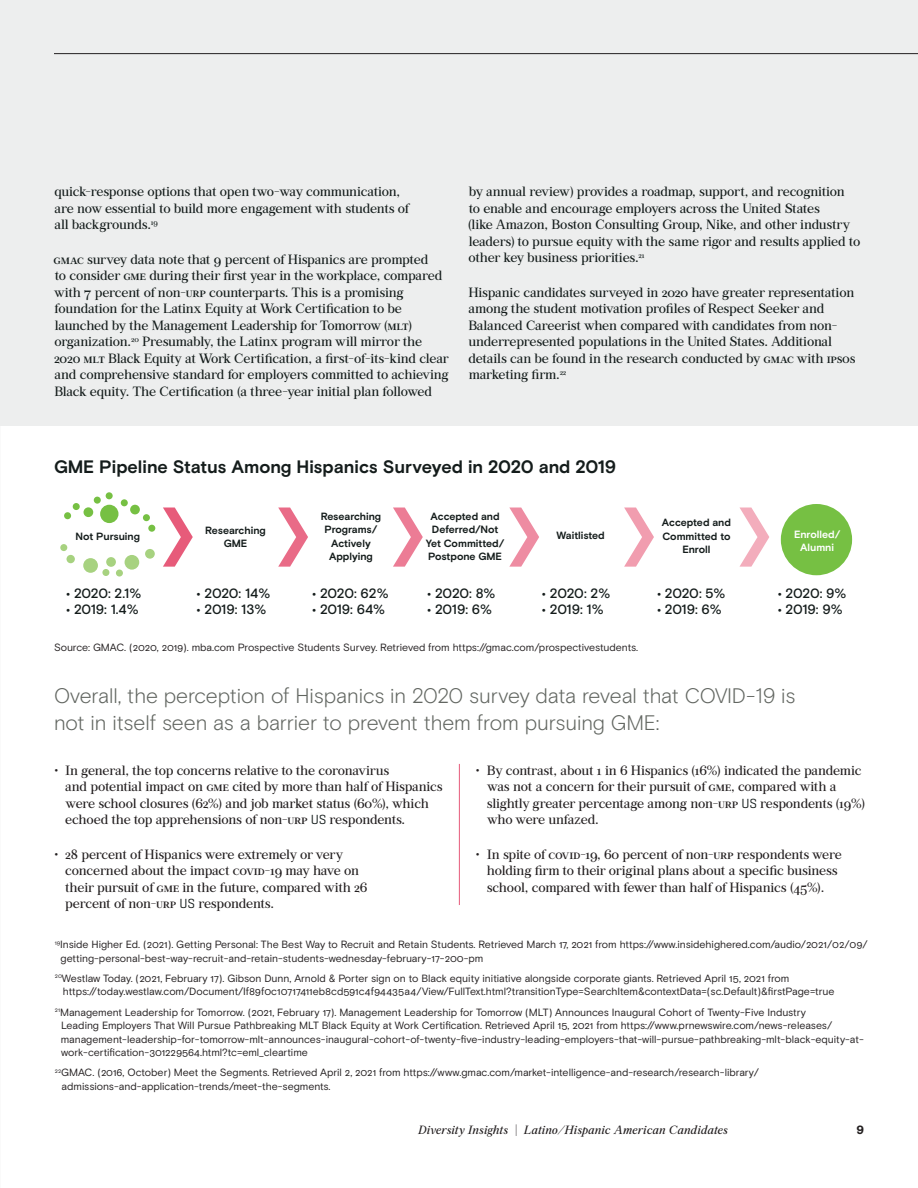
<style>
.page{position:relative;width:918px;height:1188px;background:#fff}
.page>*{position:absolute;margin:0;border:0;box-sizing:border-box;transform-origin:0 0}
.Subhead_B{font:300 21px/27px "Basis Grotesque Pro";letter-spacing:-.005em;color:#626661}
.HEAD_BasisBold_40_4{font:700 18px "Basis Grotesque Pro";letter-spacing:-.005em;color:#141c1b}
.TEXT_ArchiveRoman_9{font:13.5px/16.5px "Archive Pro";letter-spacing:-.02em;color:#141c1b}
.TEXT_ArchiveRoman_9-2{font:13.5px/16.5px "Archive Pro";letter-spacing:-.02em;color:#231f20}
.HEAD_BasisBold_40_4-2{font:500 13.5px "Basis Grotesque Pro";letter-spacing:-.03em;color:#141c1b}
.t1{font:italic 12px "Archive Pro";color:#231f20}
.t2{font:900 12px "Basis Grotesque Pro";color:#231f20}
.TEXT_ArchiveRoman_9-3{font:10.5px/13.5px "Basis Grotesque Pro";letter-spacing:-.005em;color:#231f20}
.HEAD_BasisBold_40_4-3{font:700 10.5px/13.5px "Basis Grotesque Pro";letter-spacing:-.01em;color:#141c1b;text-align:center}
.HEAD_BasisBold_40_4-4{font:700 10.5px/13.5px "Basis Grotesque Pro";color:#fff;text-align:center}
.s1{font-family:"Geogrotesque";color:#141c1b}
.s2{font-style:normal}
</style>
<div class="page">
<div style="left:0;top:0;width:918px;height:426px;background:#edeeee"></div>
<svg style="left:163px;top:508px;width:30px;height:59px"></svg>
<svg style="left:278px;top:508px;width:30px;height:59px"></svg>
<svg style="left:393px;top:508px;width:30px;height:59px"></svg>
<svg style="left:509px;top:508px;width:30px;height:59px"></svg>
<svg style="left:624px;top:508px;width:30px;height:59px"></svg>
<svg style="left:740px;top:508px;width:29px;height:59px"></svg>
<div style="left:781px;top:504px;width:71px;height:71px;background:#76c043;border-radius:50%"></div>
<div style="left:100px;top:505px;width:18px;height:18px;background:#76c043;border-radius:50%"></div>
<div style="left:83px;top:558px;width:15px;height:15px;background:#a7d280;border-radius:50%"></div>
<div style="left:125px;top:555px;width:14px;height:15px;background:#a7d280;border-radius:50%"></div>
<div style="left:130px;top:505px;width:10px;height:9px;background:#76c043;border-radius:50%"></div>
<div style="left:84px;top:507px;width:9px;height:10px;background:#76c043;border-radius:50%"></div>
<div style="left:145px;top:549px;width:10px;height:10px;background:#a7d280;border-radius:50%"></div>
<div style="left:106px;top:557px;width:10px;height:10px;background:#a7d280;border-radius:50%"></div>
<div style="left:94px;top:497px;width:7px;height:7px;background:#76c043;border-radius:50%"></div>
<div style="left:73px;top:503px;width:7px;height:7px;background:#76c043;border-radius:50%"></div>
<div style="left:64px;top:512px;width:7px;height:7px;background:#76c043;border-radius:50%"></div>
<div style="left:106px;top:492px;width:7px;height:7px;background:#76c043;border-radius:50%"></div>
<div style="left:121px;top:499px;width:7px;height:7px;background:#76c043;border-radius:50%"></div>
<div style="left:143px;top:514px;width:7px;height:7px;background:#76c043;border-radius:50%"></div>
<div style="left:148px;top:525px;width:7px;height:7px;background:#76c043;border-radius:50%"></div>
<div style="left:102px;top:569px;width:7px;height:7px;background:#a7d280;border-radius:50%"></div>
<div style="left:60px;top:544px;width:7px;height:7px;background:#a7d280;border-radius:50%"></div>
<div style="left:67px;top:555px;width:8px;height:8px;background:#a7d280;border-radius:50%"></div>
<div style="left:116px;top:570px;width:7px;height:7px;background:#a7d280;border-radius:50%"></div>
<hr style="left:459px;top:764px;width:1px;height:141px;background:#e75b7a">
<hr style="left:54px;top:53px;width:864px;height:1px;background:#231f20">
<p class="TEXT_ArchiveRoman_9" style="left:55px;top:183px;width:356px">quick-response options that open two-way communication, are now essential to build more engagement with students of all backgrounds.<sup>19</sup></p>
<p class="TEXT_ArchiveRoman_9" style="left:54px;top:250px;width:397px">GMAC survey data note that 9 percent of Hispanics are prompted<br>to consider GME during their first year in the workplace, compared with 7 percent of non-URP counterparts. This is a promising foundation for the Latinx Equity at Work Certification to be launched by the Management Leadership for Tomorrow (MLT) organization.<sup>20</sup> Presumably, the Latinx program will mirror the 2020 MLT Black Equity at Work Certification, a first-of-its-kind clear and comprehensive standard for employers committed to achieving Black equity. The Certification (a three-year initial plan followed</p>
<p class="TEXT_ArchiveRoman_9" style="left:468px;top:183px;width:394px">by annual review) provides a roadmap, support, and recognition<br>to enable and encourage employers across the United States<br>(like Amazon, Boston Consulting Group, Nike, and other industry leaders) to pursue equity with the same rigor and results applied to other key business priorities.<sup>21</sup></p>
<p class="TEXT_ArchiveRoman_9" style="left:468px;top:283px;width:389px">Hispanic candidates surveyed in 2020 have greater representation among the student motivation profiles of Respect Seeker and Balanced Careerist when compared with candidates from non&shy;underrepresented populations in the United States. Additional details can be found in the research conducted by GMAC with IPSOS marketing firm.<sup>22</sup></p>
<p class="HEAD_BasisBold_40_4" style="left:54px;top:456px;width:564px">GME Pipeline Status Among Hispanics Surveyed in 2020 and 2019</p>
<p class="HEAD_BasisBold_40_4-3" style="left:76px;top:530px;width:66px">Not Pursuing</p>
<p class="HEAD_BasisBold_40_4-2" style="left:66px;top:585px;width:77px">• 2020: 2.1%</p>
<p class="HEAD_BasisBold_40_4-2" style="left:66px;top:602px;width:74px">• 2019: 1.4%</p>
<p class="HEAD_BasisBold_40_4-3" style="left:321px;top:510px;width:62px">Researching<br>Programs/<br>Actively<br>Applying</p>
<p class="HEAD_BasisBold_40_4-3" style="left:426px;top:510px;width:80px">Accepted and<br>Deferred/Not<br>Yet Committed/<br>Postpone GME</p>
<p class="HEAD_BasisBold_40_4-3" style="left:662px;top:516px;width:71px">Accepted and<br>Committed to<br>Enroll</p>
<p class="HEAD_BasisBold_40_4-3" style="left:205px;top:524px;width:62px">Researching<br>GME</p>
<p class="HEAD_BasisBold_40_4-4" style="left:794px;top:528px;width:48px">Enrolled/<br>Alumni</p>
<p class="HEAD_BasisBold_40_4-3" style="left:556px;top:529px;width:50px">Waitlisted</p>
<p class="HEAD_BasisBold_40_4-2" style="left:197px;top:585px;width:75px">• 2020: 14%</p>
<p class="HEAD_BasisBold_40_4-2" style="left:197px;top:602px;width:71px">• 2019: 13%</p>
<p class="HEAD_BasisBold_40_4-2" style="left:312px;top:585px;width:78px">• 2020: 62%</p>
<p class="HEAD_BasisBold_40_4-2" style="left:312px;top:602px;width:74px">• 2019: 64%</p>
<p class="HEAD_BasisBold_40_4-2" style="left:427px;top:585px;width:70px">• 2020: 8%</p>
<p class="HEAD_BasisBold_40_4-2" style="left:427px;top:602px;width:66px">• 2019: 6%</p>
<p class="HEAD_BasisBold_40_4-2" style="left:542px;top:585px;width:70px">• 2020: 2%</p>
<p class="HEAD_BasisBold_40_4-2" style="left:542px;top:602px;width:63px">• 2019: 1%</p>
<p class="HEAD_BasisBold_40_4-2" style="left:657px;top:585px;width:70px">• 2020: 5%</p>
<p class="HEAD_BasisBold_40_4-2" style="left:657px;top:602px;width:66px">• 2019: 6%</p>
<p class="HEAD_BasisBold_40_4-2" style="left:778px;top:585px;width:70px">• 2020: 9%</p>
<p class="HEAD_BasisBold_40_4-2" style="left:778px;top:602px;width:66px">• 2019: 9%</p>
<p class="TEXT_ArchiveRoman_9-3" style="left:54px;top:640px;width:586px">Source: GMAC. (2020, 2019). mba.com Prospective Students Survey. Retrieved from https://gmac.com/prospectivestudents.</p>
<p class="Subhead_B" style="left:54px;top:683px;width:743px">Overall, the perception of Hispanics in 2020 survey data reveal that COVID-19 is not in itself seen as a barrier to prevent them from pursuing GME:</p>
<p class="TEXT_ArchiveRoman_9-2" style="left:65px;top:762px;width:379px;text-indent:-11px">• In general, the top concerns relative to the coronavirus<br>and potential impact on GME cited by more than half of Hispanics were school closures (62%) and job market status (60%), which echoed the top apprehensions of non-URP <span class="s1">US</span> respondents.</p>
<p class="TEXT_ArchiveRoman_9-2" style="left:65px;top:846px;width:304px;text-indent:-11px">• 28 percent of Hispanics were extremely or very concerned about the impact COVID-19 may have on their pursuit of GME in the future, compared with 26 percent of non-URP <span class="s1">US</span> respondents.</p>
<p class="TEXT_ArchiveRoman_9-2" style="left:487px;top:762px;width:380px;text-indent:-11px">• By contrast, about 1 in 6 Hispanics (16%) indicated the pandemic was not a concern for their pursuit of GME, compared with a slightly greater percentage among non-URP <span class="s1">US</span> respondents (19%) who were unfazed.</p>
<p class="TEXT_ArchiveRoman_9-2" style="left:476px;top:846px;width:368px;text-align:center">• In spite of COVID-19, 60 percent of non-URP respondents were holding firm to their original plans about a specific business school, compared with fewer than half of Hispanics (45%).</p>
<p class="TEXT_ArchiveRoman_9-3" style="left:61px;top:938px;width:809px;text-indent:-6px"><sup>19</sup>Inside Higher Ed. (2021). Getting Personal: The Best Way to Recruit and Retain Students. Retrieved March 17, 2021 from https://www.insidehighered.com/audio/2021/02/09/ getting-personal-best-way-recruit-and-retain-students-wednesday-february-17-200-pm</p>
<p class="TEXT_ArchiveRoman_9-3" style="left:63px;top:972px;width:773px;text-indent:-8px"><sup>20</sup>Westlaw Today. (2021, February 17). Gibson Dunn, Arnold &amp; Porter sign on to Black equity initiative alongside corporate giants. Retrieved April 15, 2021 from https://today.westlaw.com/Document/If89f0c10717411eb8cd591c4f94435a4/View/FullText.html?transitionType=SearchItem&amp;contextData=(sc.Default)&amp;firstPage=true</p>
<p class="TEXT_ArchiveRoman_9-3" style="left:61px;top:1005px;width:804px;text-indent:-6px"><sup>21</sup>Management Leadership for Tomorrow. (2021, February 17). Management Leadership for Tomorrow (MLT) Announces Inaugural Cohort of Twenty-Five Industry<br>Leading Employers That Will Pursue Pathbreaking MLT Black Equity at Work Certification. Retrieved April 15, 2021 from https://www.prnewswire.com/news-releases/ management-leadership-for-tomorrow-mlt-announces-inaugural-cohort-of-twenty-five-industry-leading-employers-that-will-pursue-pathbreaking-mlt-black-equity-at&shy;work-certification-301229564.html?tc=eml_cleartime</p>
<p class="TEXT_ArchiveRoman_9-3" style="left:62px;top:1066px;width:699px;text-indent:-7px"><sup>22</sup>GMAC. (2016, October) Meet the Segments. Retrieved April 2, 2021 from https://www.gmac.com/market-intelligence-and-research/research-library/ admissions-and-application-trends/meet-the-segments.</p>
<p class="t1" style="left:419px;top:1121px;width:311px">Diversity Insights <span class="s2">|</span> Latino/Hispanic American Candidates</p>
<p class="t2" style="left:856px;top:1122px;width:9px">9</p>
</div>
